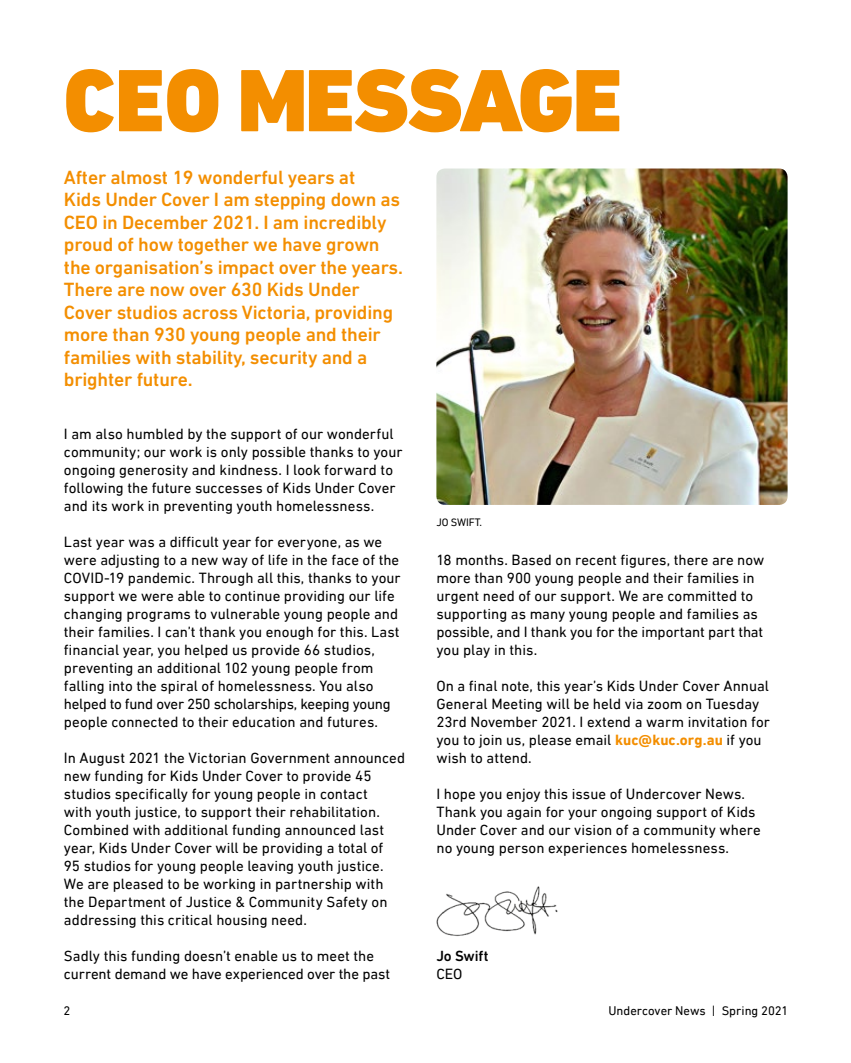
<style>
.page{position:relative;width:851px;height:1063px;background:#fff}
.page>*{position:absolute;margin:0;border:0;box-sizing:border-box;transform-origin:0 0}
.t1{font:900 90px "DIN Next LT Pro";letter-spacing:-.02em;color:#f38e00}
.t2{font:500 19.5px/22.5px "DIN Next LT Pro";letter-spacing:-.01em;color:#f38e00}
.t3{font:15px/18px "DIN Next LT Pro";color:#000}
.t4{font:500 15px "DIN Next LT Pro";letter-spacing:-.005em;color:#000}
.t5{font:12.75px "DIN Next LT Pro";letter-spacing:-.005em;color:#000}
.t6{font:10.95px "DIN Next LT Pro";letter-spacing:-.01em;color:#000}
.s1{font-weight:700;color:#f38e00}
</style>
<div class="page">
<img style="left:436px;top:886px;width:122px;height:50px">
<img style="left:436px;top:169px;width:351px;height:336px">
<h1 class="t1" style="left:63px;top:47px;width:560px">CEO MESSAGE</h1>
<p class="t2" style="left:64px;top:166px;width:340px">After almost 19 wonderful years at<br>Kids Under Cover I am stepping down as CEO in December 2021. I am incredibly proud of how together we have grown the organisation’s impact over the years.<br>There are now over 630 Kids Under Cover studios across Victoria, providing more than 930 young people and their families with stability, security and a brighter future.</p>
<p class="t3" style="left:64px;top:424px;width:340px">I am also humbled by the support of our wonderful community; our work is only possible thanks to your ongoing generosity and kindness. I look forward to following the future successes of Kids Under Cover and its work in preventing youth homelessness.</p>
<p class="t3" style="left:64px;top:532px;width:338px">Last year was a difficult year for everyone, as we were adjusting to a new way of life in the face of the COVID-19 pandemic. Through all this, thanks to your support we were able to continue providing our life changing programs to vulnerable young people and their families. I can’t thank you enough for this. Last financial year, you helped us provide 66 studios, preventing an additional 102 young people from falling into the spiral of homelessness. You also helped to fund over 250 scholarships, keeping young people connected to their education and futures.</p>
<p class="t3" style="left:64px;top:748px;width:342px">In August 2021 the Victorian Government announced new funding for Kids Under Cover to provide 45 studios specifically for young people in contact<br>with youth justice, to support their rehabilitation.<br>Combined with additional funding announced last year, Kids Under Cover will be providing a total of<br>95 studios for young people leaving youth justice.<br>We are pleased to be working in partnership with the Department of Justice &amp; Community Safety on addressing this critical housing need.</p>
<p class="t3" style="left:64px;top:946px;width:327px">Sadly this funding doesn’t enable us to meet the current demand we have experienced over the past</p>
<p class="t6" style="left:436px;top:516px;width:47px">JO SWIFT.</p>
<p class="t3" style="left:436px;top:550px;width:329px">18 months. Based on recent figures, there are now more than 900 young people and their families in urgent need of our support. We are committed to supporting as many young people and families as possible, and I thank you for the important part that you play in this.</p>
<p class="t3" style="left:436px;top:676px;width:335px">On a final note, this year’s Kids Under Cover Annual General Meeting will be held via zoom on Tuesday 23rd November 2021. I extend a warm invitation for you to join us, please email <span class="s1">kuc@kuc.org.au</span> if you wish to attend.</p>
<p class="t3" style="left:436px;top:784px;width:326px">I hope you enjoy this issue of Undercover News.<br>Thank you again for your ongoing support of Kids Under Cover and our vision of a community where no young person experiences homelessness.</p>
<p class="t4" style="left:436px;top:947px;width:54px">Jo Swift</p>
<p class="t3" style="left:436px;top:964px;width:27px">CEO</p>
<p class="t5" style="left:63px;top:1003px;width:8px">2</p>
<p class="t5" style="left:608px;top:1003px;width:181px">Undercover News | Spring 2021</p>
</div>
